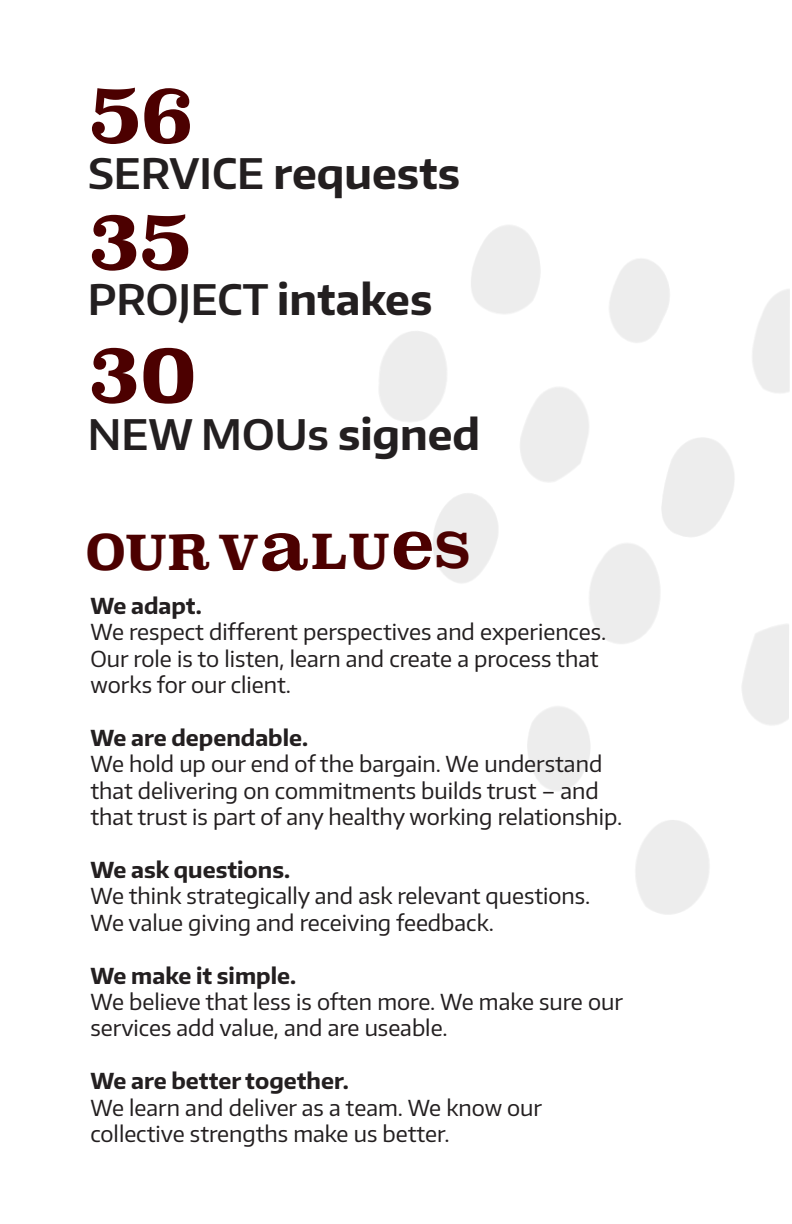
<style>
.page{position:relative;width:792px;height:1224px;background:#fff}
.page>*{position:absolute;margin:0;border:0;box-sizing:border-box;transform-origin:0 0}
.t1{font:700 80px "Superclarendon Rg";color:#4c0000}
.t2{font:700 70px "Superclarendon Rg";color:#4c0000}
.t3{font:700 48px "Superclarendon Rg";color:#4c0000}
.t4{font:600 42px "Encode Sans";color:#231f20}
.t5{font:700 42px "Encode Sans";color:#231f20}
.t6{font:22px/26.4px "Encode Sans";color:#231f20}
.t7{font:700 22px "Encode Sans";color:#231f20}
.s1{font-weight:600}
.s2{font-weight:700}
</style>
<div class="page">
<p class="t1" style="left:88px;top:66px;width:108px">56</p>
<p class="t5" style="left:88px;top:146px;width:374px"><span class="s1">SERVICE</span> requests</p>
<p class="t1" style="left:88px;top:193px;width:106px">35</p>
<p class="t4" style="left:88px;top:272px;width:346px">PROJECT <span class="s2">intakes</span></p>
<p class="t1" style="left:88px;top:326px;width:111px">30</p>
<p class="t4" style="left:88px;top:406px;width:394px">NEW MOUs <span class="s2">signed</span></p>
<p class="t2" style="left:260px;top:503px;width:52px">a</p>
<p class="t3" style="left:311px;top:523px;width:81px">LU</p>
<p class="t2" style="left:391px;top:501px;width:45px">e</p>
<p class="t3" style="left:435px;top:522px;width:37px">S</p>
<p class="t3" style="left:86px;top:524px;width:175px">OURV</p>
<p class="t7" style="left:90px;top:591px;width:113px">We adapt.</p>
<p class="t6" style="left:90px;top:618px;width:517px">We respect different perspectives and experiences.<br>Our role is to listen, learn and create a process that works for our client.</p>
<p class="t7" style="left:90px;top:723px;width:219px">We are dependable.</p>
<p class="t6" style="left:90px;top:750px;width:533px">We hold up our end of the bargain. We understand that delivering on commitments builds trust – and that trust is part of any healthy working relationship.</p>
<p class="t7" style="left:90px;top:855px;width:201px">We ask questions.</p>
<p class="t6" style="left:90px;top:882px;width:502px">We think strategically and ask relevant questions.<br>We value giving and receiving feedback.</p>
<p class="t7" style="left:90px;top:961px;width:207px">We make it simple.</p>
<p class="t6" style="left:90px;top:988px;width:534px">We believe that less is often more. We make sure our services add value, and are useable.</p>
<p class="t7" style="left:90px;top:1067px;width:260px">We are better together.</p>
<p class="t6" style="left:90px;top:1094px;width:453px">We learn and deliver as a team. We know our collective strengths make us better.</p>
</div>
